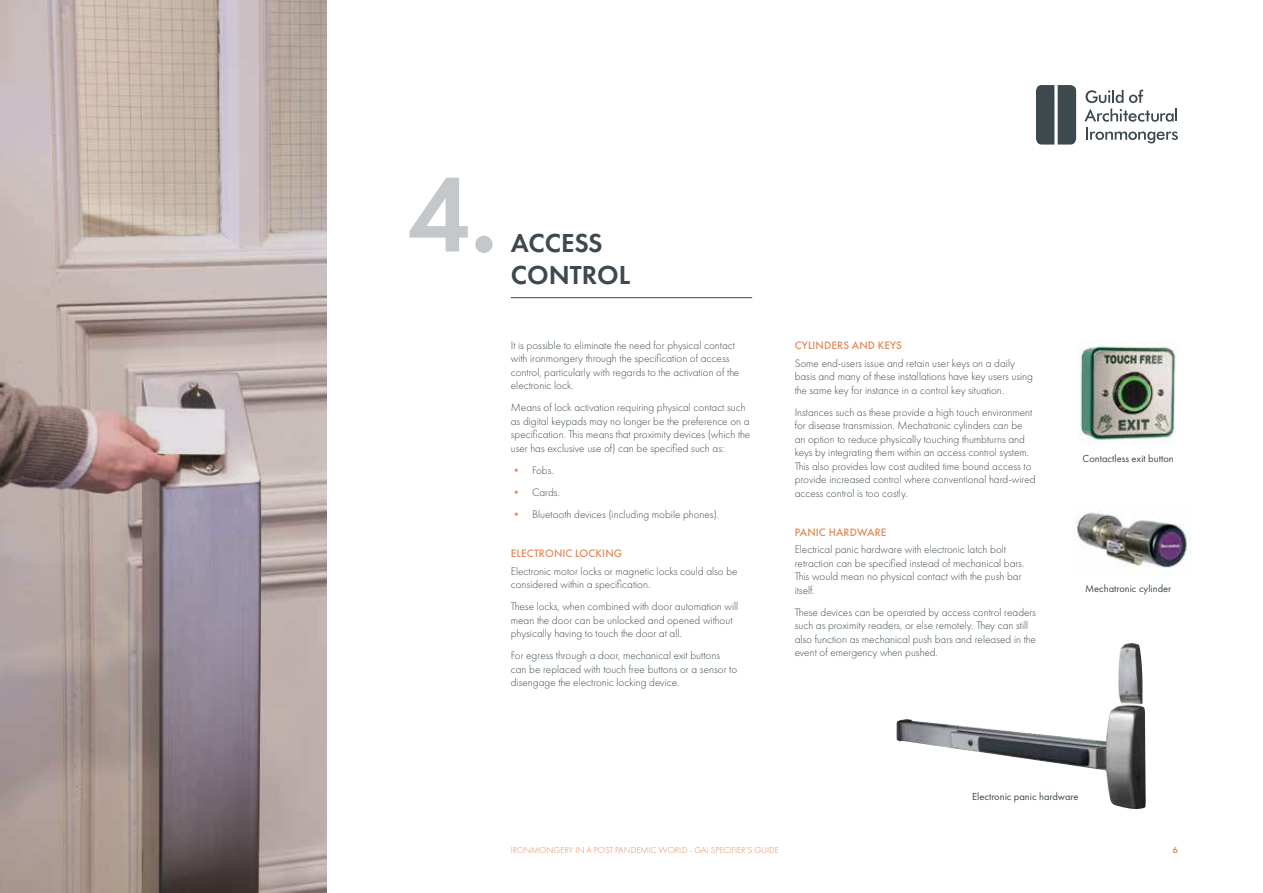
<style>
.page{position:relative;width:1263px;height:893px;background:#fff}
.page>*{position:absolute;margin:0;border:0;box-sizing:border-box;transform-origin:0 0}
.t1{font:600 110.7px "Futura PT";color:#c4c8ca}
.t2{font:600 27px/32.4px "Futura PT";color:#3c494e}
.t3{font:300 11.25px/13.5px "Futura PT";color:#3c494e}
.t4{font:500 11.25px "Futura PT";letter-spacing:.01em;color:#e08a5a}
.t5{font:10.5px "Futura PT";color:#3c494e}
.t6{font:300 9px "Futura PT";color:#e08a5a}
.t7{font:600 9px "Futura PT";color:#e08a5a}
.s1{color:#e08a5a}
</style>
<div class="page">
<img style="left:896px;top:643px;width:250px;height:166px">
<svg style="left:0;top:0;width:326px;height:893px"></svg>
<hr style="left:511px;top:297px;width:241px;height:1px;background:#3c494e">
<img style="left:1080px;top:340px;width:96px;height:104px">
<img style="left:1074px;top:512px;width:116px;height:56px">
<svg style="left:1036px;top:85px;width:40px;height:60px"></svg>
<svg style="left:1084px;top:90px;width:93px;height:32px"></svg>
<svg style="left:1086px;top:128px;width:92px;height:15px"></svg>
<h1 class="t1" style="left:407px;top:145px;width:92px">4.</h1>
<h2 class="t2" style="left:511px;top:226px;width:121px">ACCESS<br>CONTROL</h2>
<p class="t3" style="left:511px;top:338px;width:230px">It is possible to eliminate the need for physical contact with ironmongery through the specification of access control, particularly with regards to the activation of the electronic lock.</p>
<p class="t3" style="left:511px;top:401px;width:241px">Means of lock activation requiring physical contact such as digital keypads may no longer be the preference on a specification. This means that proximity devices (which the user has exclusive use of) can be specified such as:</p>
<p class="t3" style="left:511px;top:463px;width:44px"><span class="s1">•</span> Fobs.</p>
<p class="t3" style="left:511px;top:485px;width:51px"><span class="s1">•</span> Cards.</p>
<p class="t3" style="left:511px;top:507px;width:210px"><span class="s1">•</span> Bluetooth devices (including mobile phones).</p>
<p class="t4" style="left:511px;top:546px;width:113px">ELECTRONIC LOCKING</p>
<p class="t3" style="left:511px;top:564px;width:228px">Electronic motor locks or magnetic locks could also be considered within a specification.</p>
<p class="t3" style="left:511px;top:600px;width:229px">These locks, when combined with door automation will mean the door can be unlocked and opened without physically having to touch the door at all.</p>
<p class="t3" style="left:511px;top:649px;width:228px">For egress through a door, mechanical exit buttons can be replaced with touch free buttons or a sensor to disengage the electronic locking device.</p>
<p class="t4" style="left:795px;top:338px;width:109px">CYLINDERS AND KEYS</p>
<p class="t3" style="left:795px;top:356px;width:240px">Some end-users issue and retain user keys on a daily basis and many of these installations have key users using the same key for instance in a control key situation.</p>
<p class="t3" style="left:795px;top:405px;width:242px">Instances such as these provide a high touch environment for disease transmission. Mechatronic cylinders can be an option to reduce physically touching thumbturns and keys by integrating them within an access control system.<br>This also provides low cost audited time bound access to provide increased control where conventional hard-wired access control is too costly.</p>
<p class="t4" style="left:795px;top:525px;width:93px">PANIC HARDWARE</p>
<p class="t3" style="left:795px;top:543px;width:231px">Electrical panic hardware with electronic latch bolt retraction can be specified instead of mechanical bars.<br>This would mean no physical contact with the push bar itself.</p>
<p class="t3" style="left:795px;top:605px;width:243px">These devices can be operated by access control readers such as proximity readers, or else remotely. They can still also function as mechanical push bars and released in the event of emergency when pushed.</p>
<p class="t5" style="left:1083px;top:453px;width:93px">Contactless exit button</p>
<p class="t5" style="left:1085px;top:583px;width:88px">Mechatronic cylinder</p>
<p class="t6" style="left:511px;top:845px;width:270px">IRONMONGERY IN A POST PANDEMIC WORLD - GAI SPECIFIER’S GUIDE</p>
<p class="t5" style="left:972px;top:791px;width:108px">Electronic panic hardware</p>
<p class="t7" style="left:1173px;top:844px;width:7px">6</p>
</div>
